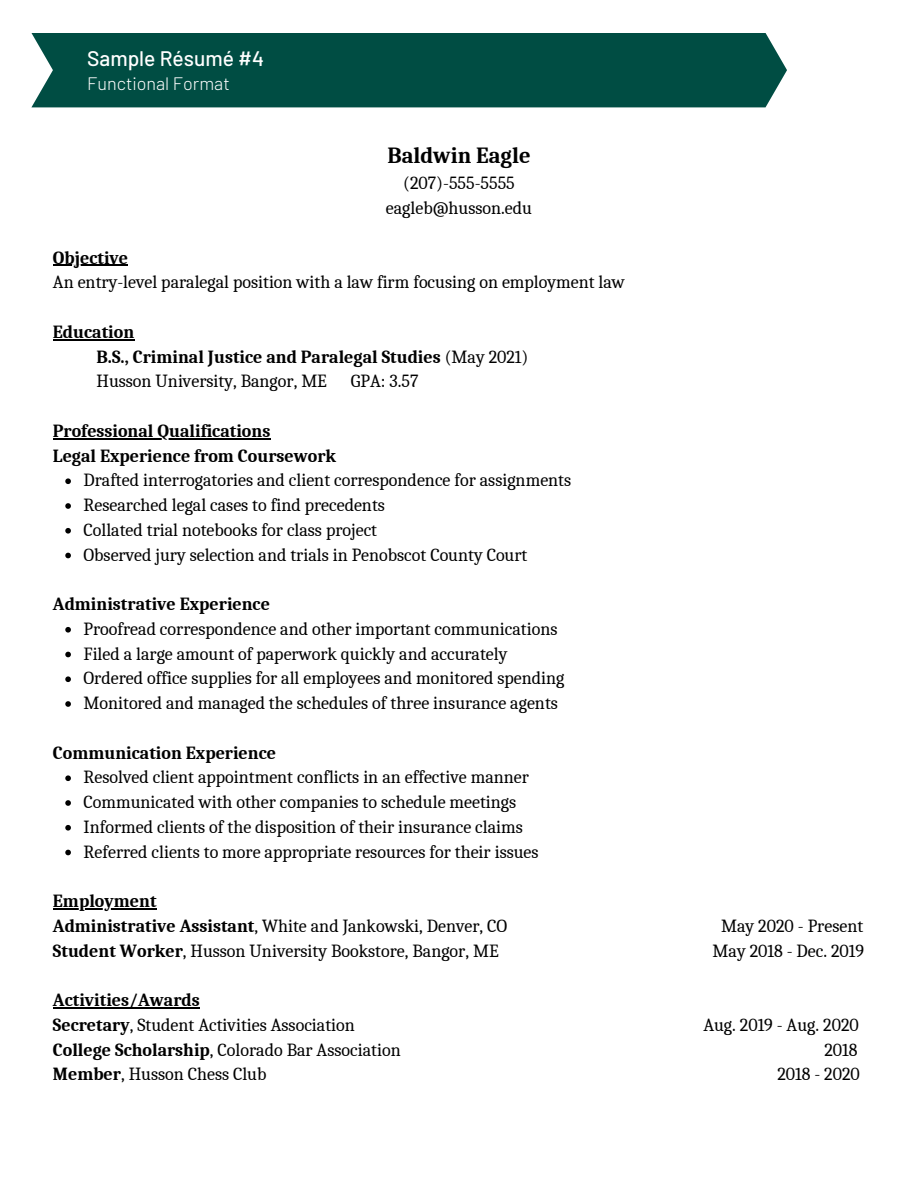
<style>
.page{position:relative;width:918px;height:1188px;background:#fff}
.page>*{position:absolute;margin:0;border:0;box-sizing:border-box;transform-origin:0 0}
.t1{font:700 22.5px "Caladea";color:#000}
.t2{font:500 21px "Barlow";color:#fff}
.t3{font:18px/24.8px "Caladea";color:#000}
.t4{font:700 18px/24.8px "Caladea";color:#000}
.t5{font:300 18px "Barlow";color:#fff}
.s1{font-weight:400}
.s2{font-weight:700}
</style>
<div class="page">
<div style="left:32px;top:33px;width:755px;height:74px;background:#004d43"></div>
<svg style="left:65px;top:478px;width:6px;height:6px"></svg>
<svg style="left:65px;top:503px;width:6px;height:6px"></svg>
<svg style="left:65px;top:528px;width:6px;height:6px"></svg>
<svg style="left:65px;top:553px;width:6px;height:5px"></svg>
<svg style="left:65px;top:627px;width:6px;height:6px"></svg>
<svg style="left:65px;top:652px;width:6px;height:5px"></svg>
<svg style="left:65px;top:676px;width:6px;height:6px"></svg>
<svg style="left:65px;top:701px;width:6px;height:6px"></svg>
<svg style="left:65px;top:775px;width:6px;height:6px"></svg>
<svg style="left:65px;top:800px;width:6px;height:6px"></svg>
<svg style="left:65px;top:825px;width:6px;height:6px"></svg>
<svg style="left:65px;top:850px;width:6px;height:5px"></svg>
<svg style="left:53px;top:265px;width:12px;height:1px"></svg>
<hr style="left:65px;top:265px;width:63px;height:1px;background:#000">
<hr style="left:53px;top:339px;width:81px;height:1px;background:#000">
<hr style="left:53px;top:438px;width:217px;height:1px;background:#000">
<hr style="left:53px;top:908px;width:104px;height:1px;background:#000">
<hr style="left:53px;top:1007px;width:147px;height:1px;background:#000">
<p class="t2" style="left:87px;top:45px;width:179px">Sample Résumé #4</p>
<p class="t5" style="left:87px;top:72px;width:144px">Functional Format</p>
<p class="t1" style="left:387px;top:143px;width:145px">Baldwin Eagle</p>
<p class="t3" style="left:386px;top:171px;width:148px;text-align:center">(207)-555-5555 eagleb@husson.edu</p>
<p class="t4" style="left:53px;top:245px;width:77px">Objective</p>
<p class="t3" style="left:53px;top:270px;width:573px">An entry-level paralegal position with a law firm focusing on employment law</p>
<p class="t4" style="left:96px;top:320px;width:433px;text-indent:-44px">Education<br>B.S., Criminal Justice and Paralegal Studies <span class="s1">(May 2021)<br>Husson University, Bangor, ME</span></p>
<p class="t3" style="left:351px;top:369px;width:69px">GPA: 3.57</p>
<p class="t4" style="left:53px;top:419px;width:285px">Professional Qualifications<br>Legal Experience from Coursework</p>
<p class="t3" style="left:84px;top:468px;width:489px">Drafted interrogatories and client correspondence for assignments Researched legal cases to find precedents<br>Collated trial notebooks for class project<br>Observed jury selection and trials in Penobscot County Court</p>
<p class="t4" style="left:53px;top:592px;width:219px">Administrative Experience</p>
<p class="t3" style="left:84px;top:617px;width:482px">Proofread correspondence and other important communications Filed a large amount of paperwork quickly and accurately Ordered office supplies for all employees and monitored spending Monitored and managed the schedules of three insurance agents</p>
<p class="t4" style="left:53px;top:740px;width:225px">Communication Experience</p>
<p class="t3" style="left:84px;top:765px;width:457px">Resolved client appointment conflicts in an effective manner Communicated with other companies to schedule meetings Informed clients of the disposition of their insurance claims Referred clients to more appropriate resources for their issues</p>
<p class="t4" style="left:53px;top:889px;width:456px">Employment<br>Administrative Assistant<span class="s1">, White and Jankowski, Denver, CO</span></p>
<p class="t3" style="left:721px;top:914px;width:144px">May 2020 - Present</p>
<p class="t3" style="left:53px;top:938px;width:447px"><span class="s2">Student Worker</span>, Husson University Bookstore, Bangor, ME</p>
<p class="t3" style="left:713px;top:938px;width:153px">May 2018 - Dec. 2019</p>
<p class="t3" style="left:53px;top:988px;width:303px"><span class="s2">Activities/Awards<br>Secretary</span>, Student Activities Association</p>
<p class="t3" style="left:703px;top:1013px;width:157px">Aug. 2019 - Aug. 2020</p>
<p class="t3" style="left:53px;top:1037px;width:349px"><span class="s2">College Scholarship</span>, Colorado Bar Association</p>
<p class="t3" style="left:824px;top:1037px;width:35px">2018</p>
<p class="t3" style="left:53px;top:1062px;width:215px"><span class="s2">Member</span>, Husson Chess Club</p>
<p class="t3" style="left:777px;top:1062px;width:84px">2018 - 2020</p>
</div>
